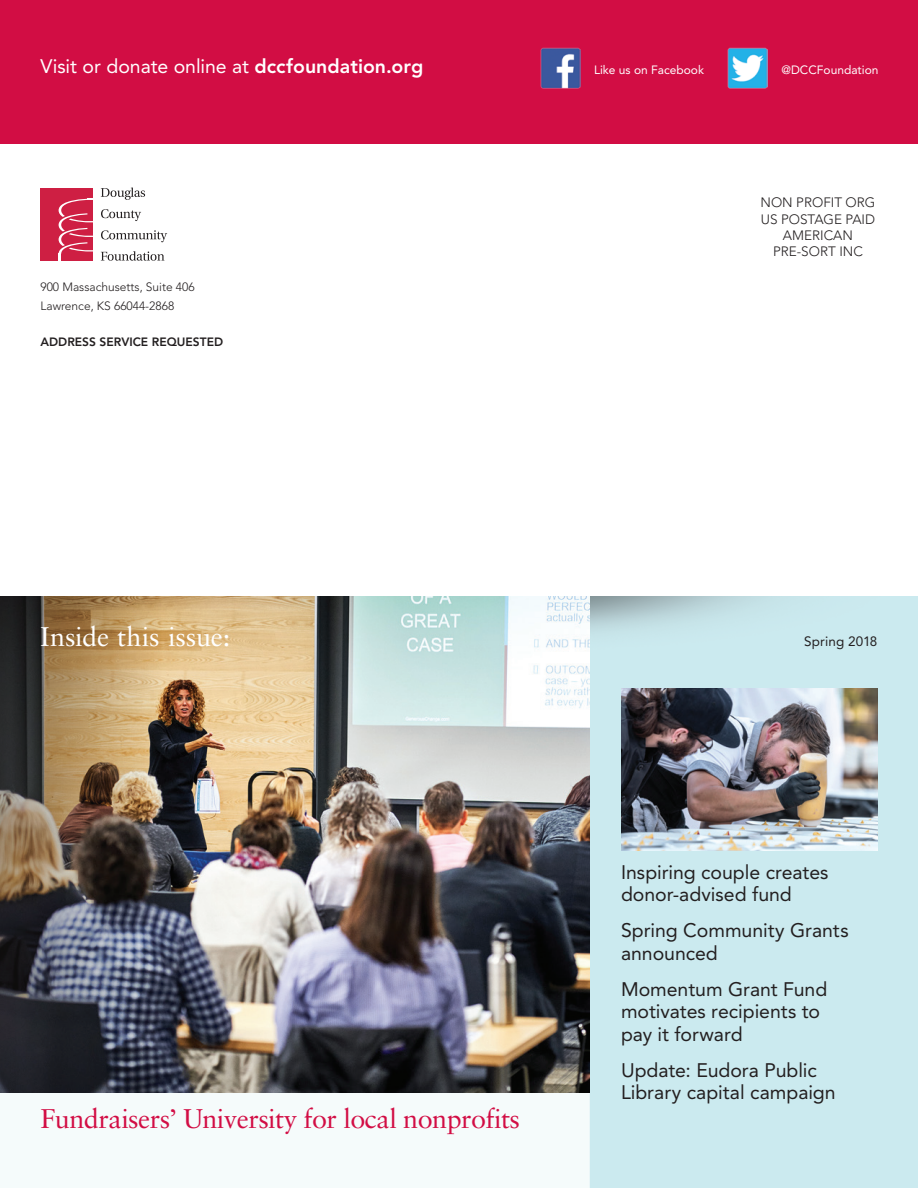
<style>
.page{position:relative;width:918px;height:1188px;background:#fff}
.page>*{position:absolute;margin:0;border:0;box-sizing:border-box;transform-origin:0 0}
.t1{font:27px "Sabon LT Std";letter-spacing:-.02em;color:#d20d44}
.t2{font:27px "Sabon LT Std";color:#fff}
.t3{font:19.5px/22.5px "Avenir LT Std";color:#231f20}
.t4{font:19.5px "Avenir LT Std";color:#fff}
.t5{font:300 13.5px/16.2px "Avenir LT Std";color:#231f20;text-align:center}
.t6{font:13.5px "Avenir LT Std";letter-spacing:.01em;color:#231f20}
.t7{font:300 12px/18.9px "Avenir LT Std";color:#231f20}
.t8{font:12px "Avenir LT Std";color:#fff}
.t9{font:800 12px "Avenir LT Std";color:#231f20}
.s1{font-weight:800}
</style>
<div class="page">
<div style="left:590px;top:596px;width:328px;height:592px;background:#cbeaef"></div>
<img style="left:162px;top:596px;width:428px;height:497px">
<img style="left:0;top:596px;width:162px;height:497px">
<div style="left:0;top:0;width:918px;height:144px;background:#d20d44"></div>
<img style="left:540px;top:48px;width:40px;height:40px">
<img style="left:728px;top:48px;width:40px;height:40px">
<div style="left:40px;top:188px;width:53px;height:73px;background:#ce1f43"></div>
<svg style="left:59px;top:199px;width:34px;height:62px"></svg>
<svg style="left:101px;top:188px;width:44px;height:12px"></svg>
<svg style="left:101px;top:209px;width:40px;height:12px"></svg>
<svg style="left:101px;top:230px;width:66px;height:12px"></svg>
<svg style="left:101px;top:251px;width:63px;height:10px"></svg>
<div style="left:0;top:1094px;width:590px;height:94px;background:#f3fafb"></div>
<img style="left:621px;top:688px;width:257px;height:162px">
<p class="t4" style="left:40px;top:55px;width:384px">Visit or donate online at <span class="s1">dccfoundation.org</span></p>
<p class="t8" style="left:594px;top:62px;width:112px">Like us on Facebook</p>
<p class="t8" style="left:782px;top:62px;width:98px">@DCCFoundation</p>
<p class="t7" style="left:40px;top:278px;width:156px">900 Massachusetts, Suite 406<br>Lawrence, KS 66044-2868</p>
<p class="t9" style="left:40px;top:335px;width:184px">ADDRESS SERVICE REQUESTED</p>
<p class="t5" style="left:761px;top:195px;width:116px">NON PROFIT ORG<br>US POSTAGE PAID<br>AMERICAN<br>PRE-SORT INC</p>
<h1 class="t2" style="left:40px;top:620px;width:191px">Inside this issue:</h1>
<p class="t6" style="left:804px;top:634px;width:75px">Spring 2018</p>
<h1 class="t1" style="left:40px;top:1102px;width:481px">Fundraisers’ University for local nonprofits</h1>
<p class="t3" style="left:621px;top:861px;width:209px">Inspiring couple creates donor-advised fund</p>
<p class="t3" style="left:621px;top:919px;width:229px">Spring Community Grants announced</p>
<p class="t3" style="left:621px;top:978px;width:208px">Momentum Grant Fund motivates recipients to pay it forward</p>
<p class="t3" style="left:621px;top:1059px;width:216px">Update: Eudora Public<br>Library capital campaign</p>
</div>
